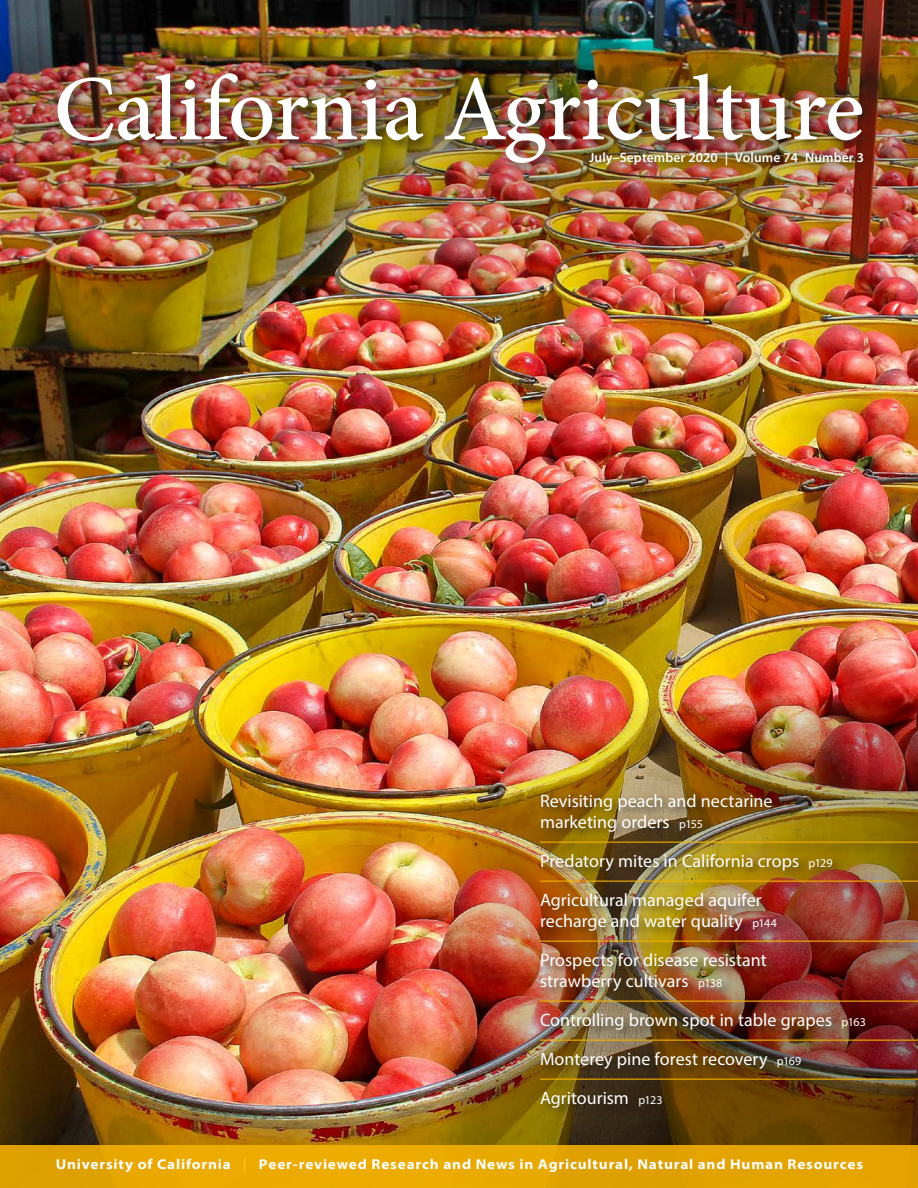
<style>
.page{position:relative;width:918px;height:1188px;background:#fff}
.page>*{position:absolute;margin:0;border:0;box-sizing:border-box;transform-origin:0 0}
.CalAg_masthead{font:500 93px "Minion Pro";letter-spacing:-.01em;color:#fff}
.Cover_topic_list{font:18px/21px "Myriad Pro";color:#fff}
.Cover_topic_list_1st{font:18px/21px "Myriad Pro";letter-spacing:.005em;color:#fff}
.Cover_footer_text{font:700 semi-expanded 14.25px "Myriad Pro";letter-spacing:.055em;color:#fff}
.t1{font:600 13.5px "Myriad Pro";letter-spacing:.01em;color:#fff}
.s1{font-size:12px}
.s2{font-family:"Minion Pro";font-stretch:normal;color:#fc0}
</style>
<div class="page">
<img style="left:0;top:0;width:918px;height:1145px">
<img style="left:442px;top:696px;width:476px;height:449px">
<img style="left:0;top:25px;width:918px;height:301px">
<div style="left:0;top:1145px;width:918px;height:43px;background:#e5a500"></div>
<div style="left:537px;top:791px;width:381px;height:329px;background:#1c1b1b;opacity:.75"></div>
<hr style="left:540px;top:842px;width:378px;height:1px;background:#f4b000">
<hr style="left:540px;top:881px;width:378px;height:1px;background:#f4b000">
<hr style="left:540px;top:941px;width:378px;height:1px;background:#f4b000">
<hr style="left:540px;top:1001px;width:378px;height:1px;background:#f4b000">
<hr style="left:540px;top:1040px;width:378px;height:1px;background:#f4b000">
<hr style="left:540px;top:1079px;width:378px;height:1px;background:#f4b000">
<div style="left:54px;top:69px;width:821px;height:107px;background:#1c1b1b;opacity:.6"></div>
<div style="left:584px;top:147px;width:290px;height:28px;background:#1c1b1b;opacity:.75"></div>
<h1 class="CalAg_masthead" style="left:54px;top:47px;width:812px">California Agriculture</h1>
<p class="t1" style="left:589px;top:149px;width:276px">July–September 2020 | Volume 74 Number 3</p>
<p class="Cover_topic_list_1st" style="left:540px;top:790px;width:234px">Revisiting peach and nectarine marketing orders <span class="s1">p155</span></p>
<p class="Cover_topic_list" style="left:540px;top:850px;width:294px">Predatory mites in California crops <span class="s1">p129</span></p>
<p class="Cover_topic_list" style="left:540px;top:889px;width:239px">Agricultural managed aquifer recharge and water quality <span class="s1">p144</span></p>
<p class="Cover_topic_list" style="left:540px;top:949px;width:228px">Prospects for disease resistant strawberry cultivars <span class="s1">p138</span></p>
<p class="Cover_topic_list" style="left:540px;top:1009px;width:327px">Controlling brown spot in table grapes <span class="s1">p163</span></p>
<p class="Cover_topic_list" style="left:540px;top:1048px;width:263px">Monterey pine forest recovery <span class="s1">p169</span></p>
<p class="Cover_topic_list" style="left:540px;top:1087px;width:124px">Agritourism <span class="s1">p123</span></p>
<p class="Cover_footer_text" style="left:56px;top:1155px;width:809px">University of California <span class="s2">|</span> Peer-reviewed Research and News in Agricultural, Natural and Human Resources</p>
</div>
